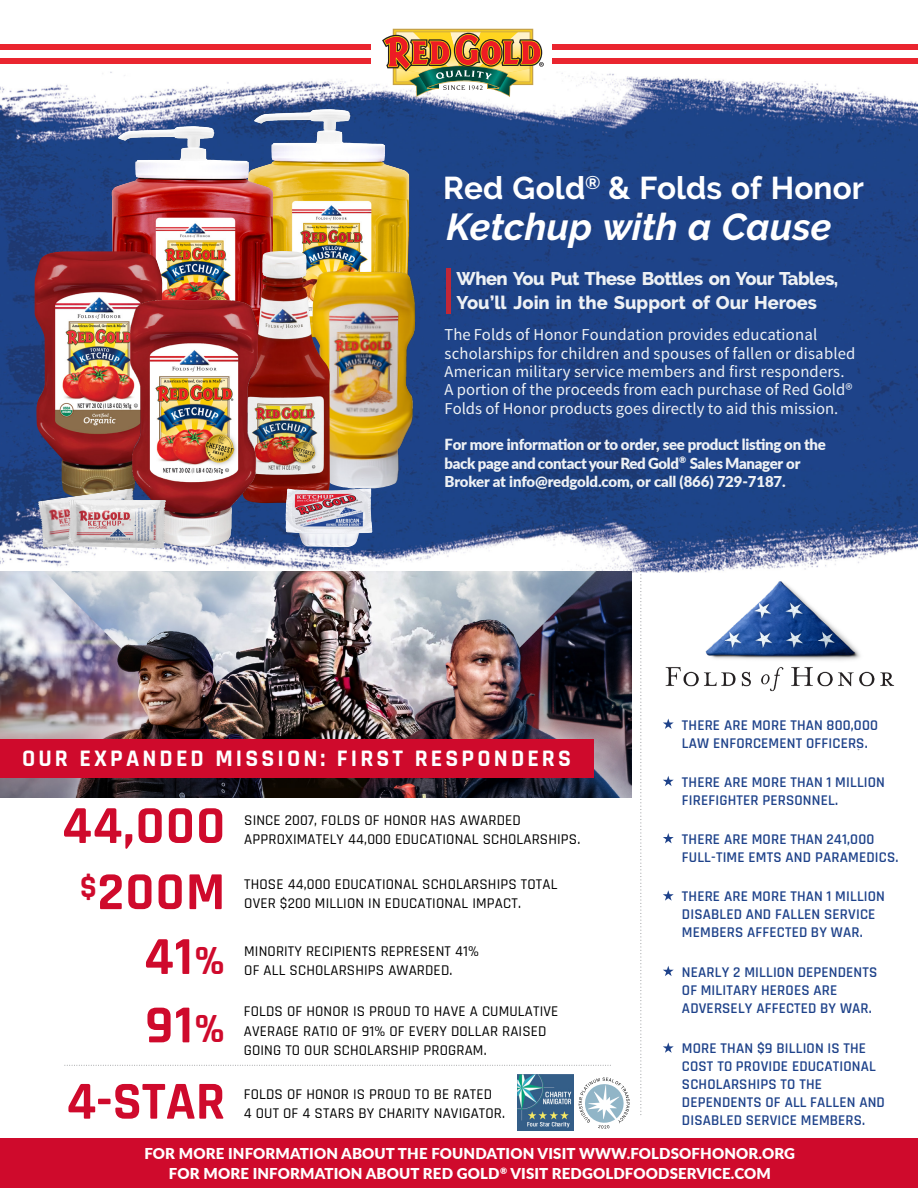
<style>
.page{position:relative;width:918px;height:1188px;background:#fff}
.page>*{position:absolute;margin:0;border:0;box-sizing:border-box;transform-origin:0 0}
.t1{font:700 54px "Rajdhani";letter-spacing:.025em;color:#cf0a2c}
.t2{font:italic 700 37.5px "Raleway";color:#fff}
.t3{font:700 31.5px "Raleway";letter-spacing:.005em;color:#fff}
.t4{font:700 24px "Rajdhani";letter-spacing:.13em;color:#fff}
.t5{font:800 18.3px "Raleway";letter-spacing:-.03em;color:#eef1f4}
.t6{font:800 18.3px "Raleway";color:#eef1f4}
.t7{font:16.65px/18.3px "Source Sans Pro";letter-spacing:.01em;color:#eef1f4}
.t8{font:900 15.3px/18.3px "Lato";letter-spacing:-.02em;color:#eef1f4}
.t9{font:600 15px/18px "Rajdhani";letter-spacing:.01em;color:#1e428a}
.t10{font:500 15px/19.5px "Rajdhani";letter-spacing:.01em;color:#000}
.t11{font:900 15px/19.5px "Lato";letter-spacing:.01em;color:#fff;text-align:center}
.t12{font:900 15px "Lato";letter-spacing:-.01em;color:#eef1f4}
.s1{font-size:15px}
.s2{font-size:42px}
</style>
<div class="page">
<div style="left:0;top:1138px;width:918px;height:50px;background:#cf0a2c"></div>
<img style="left:0;top:61px;width:918px;height:512px">
<svg style="left:640px;top:562px;width:1px;height:553px"></svg>
<img style="left:0;top:571px;width:631px;height:226px">
<img style="left:518px;top:1075px;width:56px;height:56px">
<svg style="left:65px;top:1065px;width:546px;height:1px"></svg>
<img style="left:641px;top:566px;width:277px;height:127px">
<svg style="left:663px;top:890px;width:11px;height:11px"></svg>
<svg style="left:663px;top:719px;width:11px;height:10px"></svg>
<svg style="left:663px;top:966px;width:11px;height:10px"></svg>
<svg style="left:663px;top:1042px;width:11px;height:11px"></svg>
<div style="left:0;top:739px;width:593px;height:39px;background:#cf0a2c"></div>
<div style="left:446px;top:268px;width:5px;height:45px;background:#c12737"></div>
<div style="left:552px;top:44px;width:366px;height:6px;background:#ea252f"></div>
<div style="left:0;top:44px;width:370px;height:6px;background:#ea252f"></div>
<div style="left:552px;top:58px;width:366px;height:5px;background:#ea252f"></div>
<div style="left:0;top:58px;width:370px;height:5px;background:#ea252f"></div>
<svg style="left:663px;top:776px;width:11px;height:10px"></svg>
<svg style="left:663px;top:833px;width:11px;height:10px"></svg>
<svg style="left:579px;top:1078px;width:51px;height:51px"></svg>
<img style="left:382px;top:29px;width:162px;height:68px">
<img style="left:254px;top:109px;width:73px;height:34px">
<img style="left:118px;top:126px;width:72px;height:34px">
<img style="left:330px;top:271px;width:11px;height:24px">
<img style="left:35px;top:251px;width:127px;height:248px">
<img style="left:239px;top:251px;width:91px;height:252px">
<img style="left:130px;top:301px;width:128px;height:246px">
<svg style="left:356px;top:488px;width:14px;height:1px"></svg>
<img style="left:37px;top:488px;width:96px;height:20px">
<img style="left:69px;top:500px;width:23px;height:15px">
<h3 class="t3" style="left:443px;top:170px;width:422px">Red Gold<sup>®</sup> &amp; Folds of Honor</h3>
<h2 class="t2" style="left:447px;top:205px;width:386px">Ketchup with a Cause</h2>
<p class="t5" style="left:457px;top:268px;width:383px">When You Put These Bottles on Your Tables,</p>
<p class="t6" style="left:457px;top:292px;width:362px">You’ll Join in the Support of Our Heroes</p>
<p class="t7" style="left:445px;top:326px;width:412px">The Folds of Honor Foundation provides educational scholarships for children and spouses of fallen or disabled American military service members and first responders.<br>A portion of the proceeds from each purchase of Red Gold® Folds of Honor products goes directly to aid this mission.</p>
<p class="t8" style="left:445px;top:435px;width:383px">For more information or to order, see product listing on the back page and contactyourRed Gold<sup>®</sup> Sales Manager <span class="s1">or</span></p>
<p class="t12" style="left:445px;top:470px;width:343px">Broker at info@redgold.com, or call (866) 729-7187.</p>
<h3 class="t4" style="left:22px;top:744px;width:551px">OUR EXPANDED MISSION: FIRST RESPONDERS</h3>
<h1 class="t1" style="left:62px;top:793px;width:164px">44,000</h1>
<p class="t10" style="left:244px;top:811px;width:338px">SINCE 2007, FOLDS OF HONOR HAS AWARDED<br>APPROXIMATELY 44,000 EDUCATIONAL SCHOLARSHIPS.</p>
<p class="t9" style="left:682px;top:716px;width:198px">THERE ARE MORE THAN 800,000<br>LAW ENFORCEMENT OFFICERS.</p>
<p class="t9" style="left:682px;top:773px;width:205px">THERE ARE MORE THAN 1 MILLION<br>FIREFIGHTER PERSONNEL.</p>
<p class="t9" style="left:682px;top:831px;width:218px">THERE ARE MORE THAN 241,000<br>FULL-TIME EMTS AND PARAMEDICS.</p>
<h1 class="t1" style="left:80px;top:859px;width:147px"><sup>$</sup>200M</h1>
<p class="t10" style="left:244px;top:875px;width:315px">THOSE 44,000 EDUCATIONAL SCHOLARSHIPS TOTAL<br>OVER $200 MILLION IN EDUCATIONAL IMPACT.</p>
<h1 class="t1" style="left:144px;top:924px;width:83px">41<span class="s2">%</span></h1>
<p class="t10" style="left:244px;top:941px;width:236px">MINORITY RECIPIENTS REPRESENT 41%<br>OF ALL SCHOLARSHIPS AWARDED.</p>
<p class="t9" style="left:682px;top:888px;width:205px">THERE ARE MORE THAN 1 MILLION<br>DISABLED AND FALLEN SERVICE<br>MEMBERS AFFECTED BY WAR.</p>
<p class="t9" style="left:682px;top:964px;width:197px">NEARLY 2 MILLION DEPENDENTS<br>OF MILITARY HEROES ARE<br>ADVERSELY AFFECTED BY WAR.</p>
<p class="t9" style="left:682px;top:1039px;width:204px">MORE THAN $9 BILLION IS THE<br>COST TO PROVIDE EDUCATIONAL<br>SCHOLARSHIPS TO THE<br>DEPENDENTS OF ALL FALLEN AND<br>DISABLED SERVICE MEMBERS.</p>
<p class="t11" style="left:144px;top:1143px;width:652px">FOR MORE INFORMATION ABOUT THE FOUNDATION VISIT WWW.FOLDSOFHONOR.ORG<br>FOR MORE INFORMATION ABOUT RED GOLD<sup>®</sup> VISIT REDGOLDFOODSERVICE.COM</p>
<h1 class="t1" style="left:145px;top:992px;width:82px">91<span class="s2">%</span></h1>
<p class="t10" style="left:244px;top:1002px;width:316px">FOLDS OF HONOR IS PROUD TO HAVE A CUMULATIVE<br>AVERAGE RATIO OF 91% OF EVERY DOLLAR RAISED<br>GOING TO OUR SCHOLARSHIP PROGRAM.</p>
<h1 class="t1" style="left:67px;top:1068px;width:160px">4-STAR</h1>
<p class="t10" style="left:244px;top:1085px;width:263px">FOLDS OF HONOR IS PROUD TO BE RATED<br>4 OUT OF 4 STARS BY CHARITY NAVIGATOR.</p>
</div>
